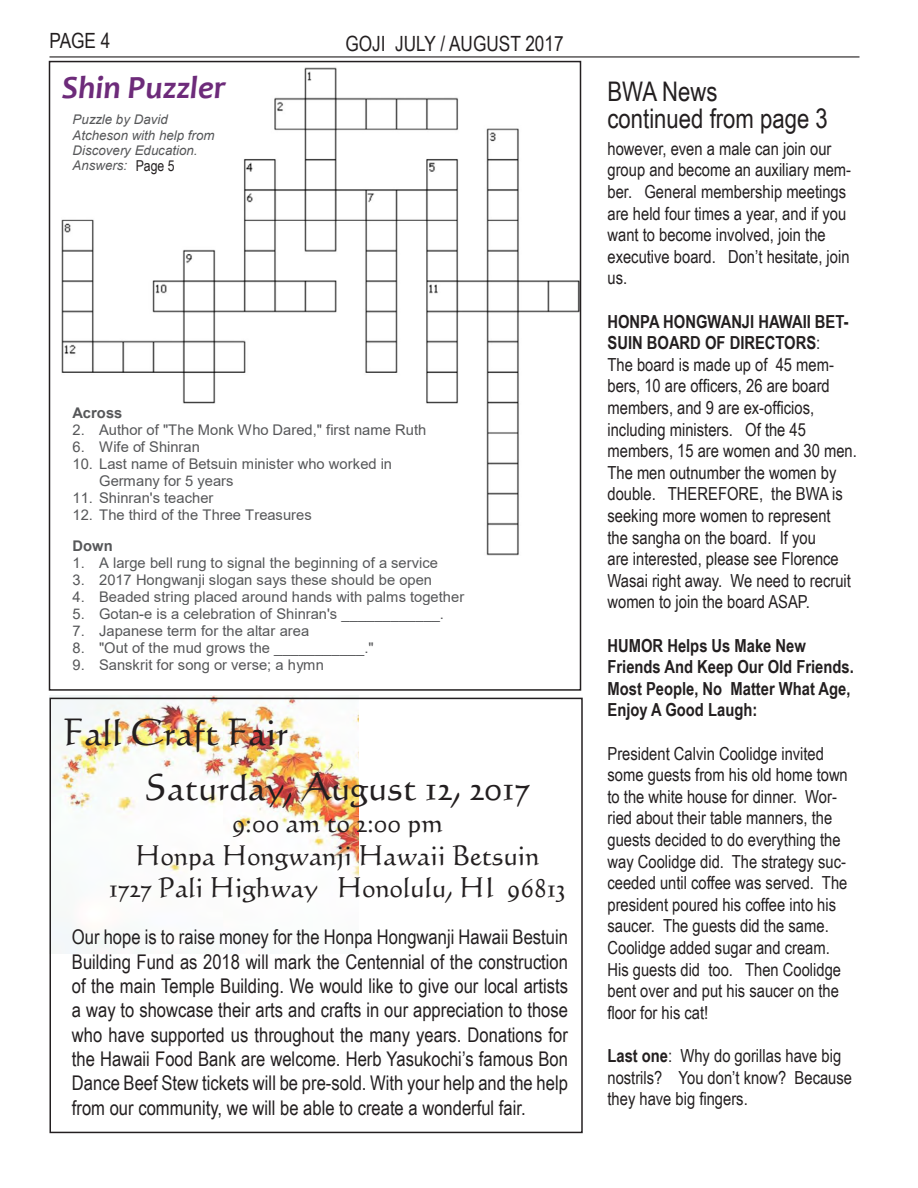
<style>
.page{position:relative;width:918px;height:1188px;background:#fff}
.page>*{position:absolute;margin:0;border:0;box-sizing:border-box;transform-origin:0 0}
.t1{font:36px "Calli 109 Normal";color:#231f20}
.t2{font:italic 700 32.4px "Candara";color:#6d2b7a}
.t3{font:27px "Calli 109 Normal";color:#231f20}
.t4{font:27px "Arial Narrow";color:#231f20}
.goji2{font:21px "Arial Narrow";color:#231f20}
.t5{font:20.25px/24.3px "Arial Narrow";color:#231f20;text-align:justify}
.t6{font:18px/21.6px "Arial Narrow";color:#231f20}
.t7{font:700 18px/21.6px "Arial Narrow";color:#231f20}
.t8{font:17.7px "Cambria";color:#231f20}
.t9{font:700 17.7px "Cambria";color:#231f20}
.t10{font:15px "Arial Narrow";color:#231f20}
.t11{font:14.7px/17px "Arial";color:#565759}
.t12{font:700 14.7px "Arial";color:#565759}
.t13{font:italic 13.35px/15.3px "Arial";letter-spacing:.005em;color:#565759}
.s1{color:#f00}
.s2{font-weight:700}
.s3{font-weight:400}
</style>
<div class="page">
<hr style="left:50px;top:56px;width:810px;height:2px;background:#231f20">
<img style="left:50px;top:696px;width:308px;height:258px">
<div style="left:50px;top:698px;width:533px;height:435px;border:2px solid #231f20"></div>
<img style="left:62px;top:67px;width:516px;height:489px">
<div style="left:70px;top:422px;width:384px;height:17px;background:#fff"></div>
<div style="left:70px;top:439px;width:384px;height:17px;background:#fff"></div>
<div style="left:70px;top:456px;width:384px;height:17px;background:#fff"></div>
<div style="left:70px;top:473px;width:384px;height:17px;background:#fff"></div>
<div style="left:70px;top:490px;width:384px;height:17px;background:#fff"></div>
<div style="left:70px;top:507px;width:384px;height:170px;background:#fff"></div>
<div style="left:70px;top:555px;width:398px;height:17px;background:#fff"></div>
<div style="left:70px;top:112px;width:156px;height:15px;background:#fff"></div>
<div style="left:70px;top:127px;width:156px;height:16px;background:#fff"></div>
<div style="left:70px;top:143px;width:156px;height:15px;background:#fff"></div>
<div style="left:70px;top:158px;width:156px;height:50px;background:#fff"></div>
<div style="left:49px;top:61px;width:532px;height:630px;border:2px solid #231f20"></div>
<p class="goji2" style="left:50px;top:25px;width:62px">PAGE 4</p>
<p class="goji2" style="left:345px;top:28px;width:220px">GOJI JULY / AUGUST 2017</p>
<p class="t2" style="left:62px;top:67px;width:165px">Shin Puzzler</p>
<p class="t13" style="left:73px;top:112px;width:143px">Puzzle by David<br>Atcheson with help from<br>Discovery Education.<br>Answers: p. <span class="s1">??</span></p>
<p class="t10" style="left:136px;top:154px;width:40px">Page 5</p>
<p class="t12" style="left:73px;top:403px;width:51px">Across</p>
<p class="t11" style="left:73px;top:422px;width:355px">2. Author of "The Monk Who Dared," first name Ruth</p>
<p class="t11" style="left:73px;top:439px;width:129px">6. Wife of Shinran</p>
<p class="t11" style="left:99px;top:456px;width:294px;text-indent:-27px">10. Last name of Betsuin minister who worked in<br>Germany for 5 years</p>
<p class="t11" style="left:73px;top:490px;width:142px">11. Shinran's teacher</p>
<p class="t11" style="left:73px;top:500px;width:241px;line-height:30.9px">12. The third of the Three Treasures<br><span class="s2">Down</span></p>
<p class="t11" style="left:73px;top:555px;width:367px">1. A large bell rung to signal the beginning of a service</p>
<p class="t11" style="left:73px;top:572px;width:361px">3. 2017 Hongwanji slogan says these should be open</p>
<p class="t11" style="left:73px;top:588px;width:393px">4. Beaded string placed around hands with palms together</p>
<p class="t11" style="left:73px;top:606px;width:373px">5. Gotan-e is a celebration of Shinran's ____________.</p>
<p class="t11" style="left:73px;top:623px;width:238px">7. Japanese term for the altar area</p>
<p class="t11" style="left:73px;top:640px;width:303px">8. "Out of the mud grows the ___________."</p>
<p class="t11" style="left:73px;top:657px;width:253px">9. Sanskrit for song or verse; a hymn</p>
<p class="t1" style="left:63px;top:712px;width:227px">Fall Craft Fair</p>
<p class="t1" style="left:145px;top:766px;width:387px">Saturday, August 12, 2017</p>
<p class="t3" style="left:232px;top:807px;width:212px">9:00 am to 2:00 pm</p>
<p class="t3" style="left:135px;top:840px;width:406px">Honpa Hongwanji Hawaii Betsuin</p>
<p class="t3" style="left:109px;top:872px;width:459px">1727 Pali Highway Honolulu, HI 96813</p>
<p class="t5" style="left:72px;top:924px;width:498px">Our hope is to raise money for the Honpa Hongwanji Hawaii Bestuin Building Fund as 2018 will mark the Centennial of the construction of the main Temple Building. We would like to give our local artists a way to showcase their arts and crafts in our appreciation to those who have supported us throughout the many years. Donations for the Hawaii Food Bank are welcome. Herb Yasukochi’s famous Bon Dance Beef Stew tickets will be pre-sold. With your help and the help from our community, we will be able to create a wonderful fair.</p>
<p class="t9" style="left:73px;top:722px;width:177px">Shin Puzzler Answers</p>
<p class="t8" style="left:73px;top:787px;width:156px">3. Communications</p>
<p class="t8" style="left:73px;top:870px;width:73px">7. Naijin</p>
<p class="t8" style="left:73px;top:932px;width:89px">10. Kamuro</p>
<p class="t8" style="left:73px;top:953px;width:78px">11. Honen</p>
<p class="t8" style="left:73px;top:974px;width:83px">12. Sangha</p>
<p class="t4" style="left:608px;top:71px;width:111px">BWA News</p>
<p class="t4" style="left:608px;top:98px;width:222px">continued from page 3</p>
<p class="t6" style="left:608px;top:137px;width:245px">however, even a male can join our group and become an auxiliary mem&shy;ber. General membership meetings are held four times a year, and if you want to become involved, join the executive board. Don’t hesitate, join us.</p>
<p class="t7" style="left:608px;top:310px;width:243px">HONPA HONGWANJI HAWAII BET-<br>SUIN BOARD OF DIRECTORS<span class="s3">:</span></p>
<p class="t6" style="left:608px;top:353px;width:251px">The board is made up of 45 mem&shy;bers, 10 are officers, 26 are board members, and 9 are ex-officios, including ministers. Of the 45 members, 15 are women and 30 men.<br>The men outnumber the women by double. THEREFORE, the BWA is seeking more women to represent<br>the sangha on the board. If you<br>are interested, please see Florence<br>Wasai right away. We need to recruit women to join the board ASAP.</p>
<p class="t7" style="left:608px;top:634px;width:248px">HUMOR Helps Us Make New<br>Friends And Keep Our Old Friends.<br>Most People, No Matter What Age,</p>
<p class="t7" style="left:608px;top:698px;width:151px">Enjoy A Good Laugh:</p>
<p class="t6" style="left:608px;top:742px;width:242px">President Calvin Coolidge invited some guests from his old home town to the white house for dinner. Wor&shy;ried about their table manners, the guests decided to do everything the way Coolidge did. The strategy suc&shy;ceeded until coffee was served. The president poured his coffee into his saucer. The guests did the same.<br>Coolidge added sugar and cream.<br>His guests did too. Then Coolidge bent over and put his saucer on the floor for his cat!</p>
<p class="t6" style="left:608px;top:1044px;width:246px"><span class="s2">Last one</span>: Why do gorillas have big nostrils? You don’t know? Because they have big fingers.</p>
</div>
